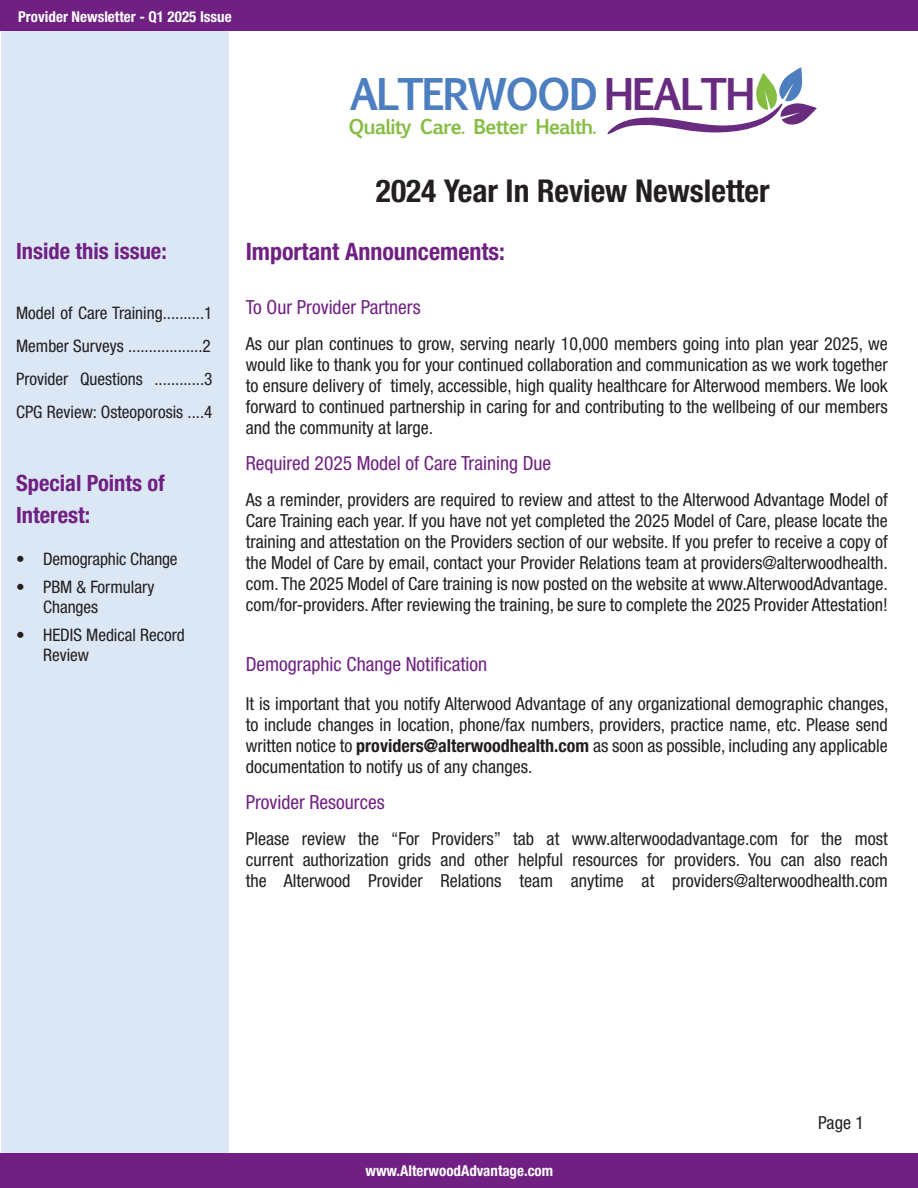
<style>
.page{position:relative;width:918px;height:1188px;background:#fff}
.page>*{position:absolute;margin:0;border:0;box-sizing:border-box;transform-origin:0 0}
.t1{font:700 41.7px "Euphemia UCAS";letter-spacing:-.06em;color:#4c7ec0}
.t2{font:700 condensed 31.5px "Helvetica Neue LT Std";color:#231f20}
.t3{font:700 condensed 24px "Helvetica Neue LT Std";color:#702082}
.t4{font:700 condensed 22.5px/31.5px "Helvetica Neue LT Std";color:#702082}
.t5{font:condensed 19.5px "Helvetica Neue LT Std";color:#702082}
.t6{font:700 19.5px "Euphemia UCAS";letter-spacing:-.06em;color:#85bd42}
.t7{font:condensed 18px/21px "Helvetica Neue LT Std";color:#231f20;text-align:justify}
.t8{font:condensed 17.25px/33px "Helvetica Neue LT Std";color:#231f20}
.t9{font:700 condensed 15px "Helvetica Neue LT Std";color:#fff}
.s1{color:#682b7f}
.s2{font-weight:700}
</style>
<div class="page">
<div style="left:1px;top:2px;width:227px;height:1186px;background:#dbe7f5"></div>
<div style="left:0;top:0;width:918px;height:30px;background:#702082"></div>
<div style="left:0;top:1153px;width:918px;height:35px;background:#702082"></div>
<svg style="left:607px;top:67px;width:210px;height:67px"></svg>
<p class="t9" style="left:18px;top:7px;width:215px">Provider Newsletter - Q1 2025 Issue</p>
<p class="t4" style="left:16px;top:235px;width:152px">Inside this issue:</p>
<p class="t8" style="left:16px;top:297px;width:198px">Model of Care Training..........1<br>Member Surveys ..................2</p>
<p class="t8" style="left:16px;top:363px;width:198px">Provider Questions ............3<br>CPG Review: Osteoporosis ....4</p>
<p class="t4" style="left:16px;top:467px;width:150px">Special Points of<br>Interest:</p>
<p class="t8" style="left:16px;top:542px;width:163px">• Demographic Change</p>
<p class="t8" style="left:43px;top:577px;width:113px;line-height:19.5px;text-indent:-27px">• PBM &amp; Formulary<br>Changes</p>
<p class="t8" style="left:43px;top:625px;width:143px;line-height:19.5px;text-indent:-27px">• HEDIS Medical Record<br>Review</p>
<p class="t1" style="left:349px;top:63px;width:408px">ALTERWOOD <span class="s1">HEALTH</span></p>
<p class="t6" style="left:349px;top:111px;width:250px">Quality Care. Better Health.</p>
<p class="t2" style="left:376px;top:171px;width:395px">2024 Year In Review Newsletter</p>
<p class="t3" style="left:246px;top:237px;width:261px">Important Announcements:</p>
<p class="t5" style="left:246px;top:296px;width:176px">To Our Provider Partners</p>
<p class="t7" style="left:246px;top:333px;width:644px">As our plan continues to grow, serving nearly 10,000 members going into plan year 2025, we would like to thank you for your continued collaboration and communication as we work together to ensure delivery of timely, accessible, high quality healthcare for Alterwood members. We look forward to continued partnership in caring for and contributing to the wellbeing of our members and the community at large.</p>
<p class="t5" style="left:246px;top:452px;width:307px">Required 2025 Model of Care Training Due</p>
<p class="t7" style="left:246px;top:489px;width:644px">As a reminder, providers are required to review and attest to the Alterwood Advantage Model of Care Training each year. If you have not yet completed the 2025 Model of Care, please locate the training and attestation on the Providers section of our website. If you prefer to receive a copy of the Model of Care by email, contact your Provider Relations team at providers@alterwoodhealth. com. The 2025 Model of Care training is now posted on the website at www.AlterwoodAdvantage. com/for-providers. After reviewing the training, be sure to complete the 2025 Provider Attestation!</p>
<p class="t5" style="left:246px;top:653px;width:243px">Demographic Change Notification</p>
<p class="t7" style="left:246px;top:693px;width:644px">It is important that you notify Alterwood Advantage of any organizational demographic changes, to include changes in location, phone/fax numbers, providers, practice name, etc. Please send written notice to <span class="s2">providers@alterwoodhealth.com</span> as soon as possible, including any applicable documentation to notify us of any changes.</p>
<p class="t5" style="left:246px;top:791px;width:140px">Provider Resources</p>
<p class="t7" style="left:246px;top:828px;width:644px">Please review the “For Providers” tab at www.alterwoodadvantage.com for the most current authorization grids and other helpful resources for providers. You can also reach the Alterwood Provider Relations team anytime at providers@alterwoodhealth.com</p>
<p class="t9" style="left:366px;top:1161px;width:189px">www.AlterwoodAdvantage.com</p>
<p class="t7" style="left:818px;top:1112px;width:47px">Page 1</p>
</div>
